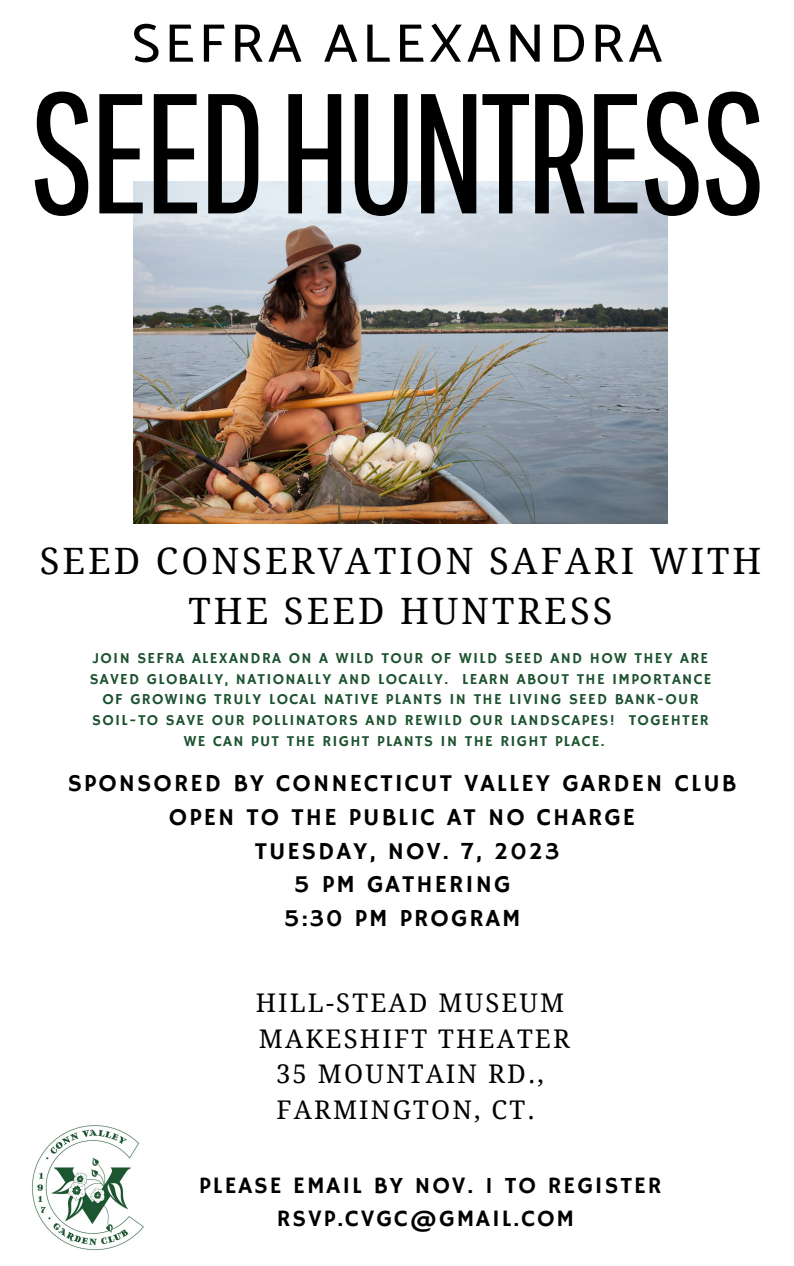
<style>
.page{position:relative;width:794px;height:1266px;background:#fff}
.page>*{position:absolute;margin:0;border:0;box-sizing:border-box;transform-origin:0 0}
.t1{font:170.4px "Pathway Gothic One";letter-spacing:-.04em;color:#000}
.t2{font:500 54.53px "Catamaran";letter-spacing:.085em;color:#000}
.t3{font:36.38px/50.2px "Droid Serif";letter-spacing:.085em;color:#000;text-align:center}
.t4{font:25.65px "Droid Serif";letter-spacing:.085em;color:#000}
.t5{font:24.53px "Hammersmith One";letter-spacing:.085em;color:#000}
.t6{font:23.48px "Hammersmith One";letter-spacing:.085em;color:#000}
.t7{font:15.23px "Hammersmith One";letter-spacing:.085em;color:#1c522f}
</style>
<div class="page">
<img style="left:133px;top:181px;width:534px;height:342px">
<img style="left:32px;top:1125px;width:112px;height:126px">
<p class="t2" style="left:132px;top:11px;width:531px">SEFRA ALEXANDRA</p>
<p class="t1" style="left:28px;top:51px;width:740px">SEEDHUNTRESS</p>
<p class="t3" style="left:40px;top:536px;width:722px">SEED CONSERVATION SAFARI WITH<br>THE SEED HUNTRESS</p>
<p class="t7" style="left:93px;top:649px;width:616px">JOIN SEFRA ALEXANDRA ON A WILD TOUR OF WILD SEED AND HOW THEY ARE</p>
<p class="t7" style="left:90px;top:670px;width:623px">SAVED GLOBALLY, NATIONALLY AND LOCALLY. LEARN ABOUT THE IMPORTANCE</p>
<p class="t7" style="left:102px;top:690px;width:597px">OF GROWING TRULY LOCAL NATIVE PLANTS IN THE LIVING SEED BANK-OUR</p>
<p class="t7" style="left:92px;top:711px;width:617px">SOIL-TO SAVE OUR POLLINATORS AND REWILD OUR LANDSCAPES! TOGEHTER</p>
<p class="t7" style="left:184px;top:732px;width:422px">WE CAN PUT THE RIGHT PLANTS IN THE RIGHT PLACE.</p>
<p class="t5" style="left:68px;top:769px;width:669px">SPONSORED BY CONNECTICUT VALLEY GARDEN CLUB</p>
<p class="t5" style="left:169px;top:802px;width:467px">OPEN TO THE PUBLIC AT NO CHARGE</p>
<p class="t5" style="left:255px;top:836px;width:306px">TUESDAY, NOV. 7, 2023</p>
<p class="t5" style="left:293px;top:870px;width:218px">5 PM GATHERING</p>
<p class="t5" style="left:283px;top:904px;width:238px">5:30 PM PROGRAM</p>
<p class="t4" style="left:255px;top:988px;width:310px">HILL-STEAD MUSEUM</p>
<p class="t4" style="left:259px;top:1024px;width:312px">MAKESHIFT THEATER</p>
<p class="t4" style="left:276px;top:1059px;width:269px">35 MOUNTAIN RD.,</p>
<p class="t4" style="left:276px;top:1095px;width:260px">FARMINGTON, CT.</p>
<p class="t6" style="left:199px;top:1172px;width:463px">PLEASE EMAIL BY NOV. 1 TO REGISTER</p>
<p class="t6" style="left:276px;top:1204px;width:299px">RSVP.CVGC@GMAIL.COM</p>
</div>
